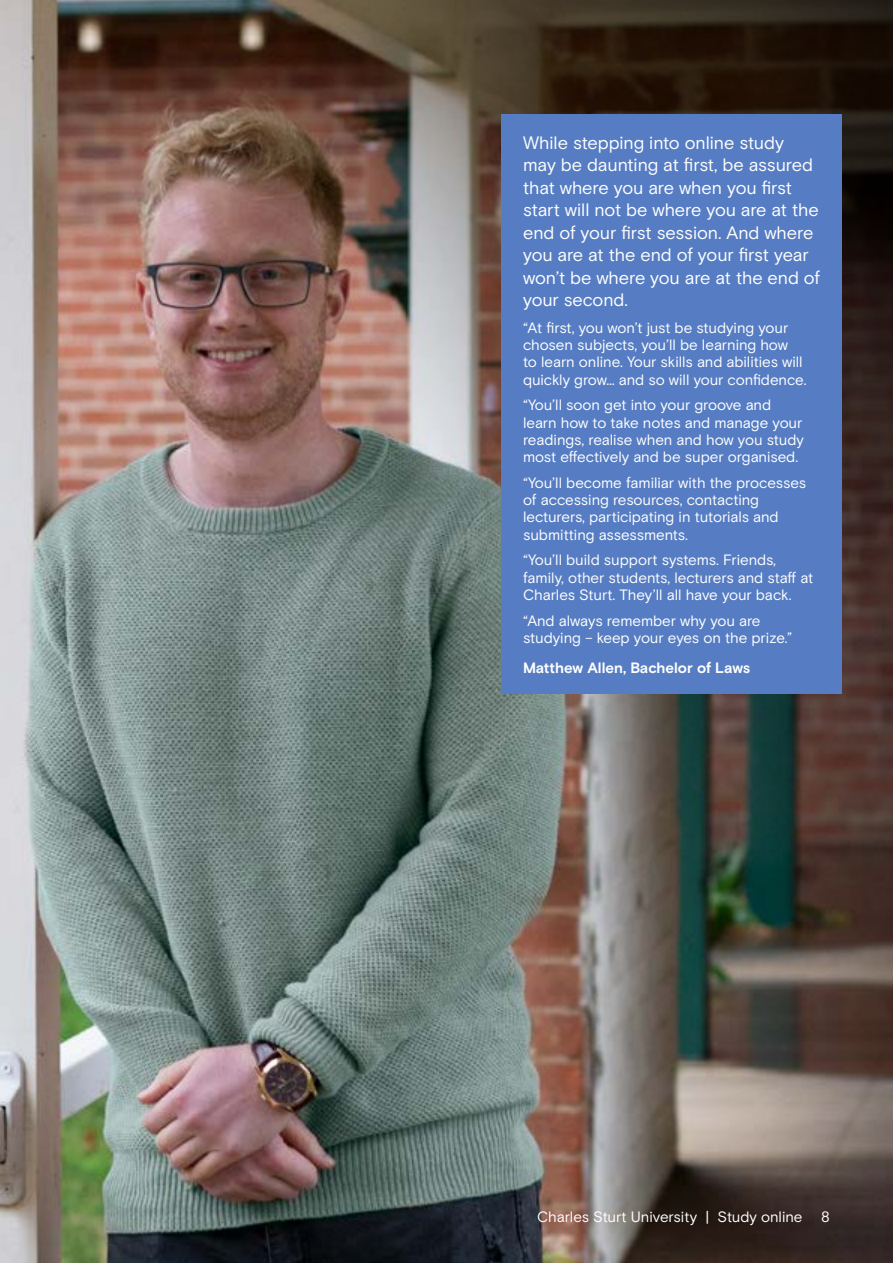
<style>
.page{position:relative;width:893px;height:1263px;background:#fff}
.page>*{position:absolute;margin:0;border:0;box-sizing:border-box;transform-origin:0 0}
.t1{font:18px/22.5px "Basis Grotesque";letter-spacing:-.01em;color:#fff}
.t2{font:15px/17.2px "Basis Grotesque";letter-spacing:-.01em;color:#fff}
.t3{font:700 15px "Basis Grotesque";letter-spacing:-.005em;color:#fff}
</style>
<div class="page">
<img style="left:0;top:0;width:893px;height:1263px">
<div style="left:502px;top:115px;width:340px;height:579px;background:#567dc3"></div>
<p class="t1" style="left:523px;top:131px;width:299px">While stepping into online study may be daunting at first, be assured that where you are when you first start will not be where you are at the end of your first session. And where you are at the end of your first year won’t be where you are at the end of your second.</p>
<p class="t2" style="left:523px;top:319px;width:285px">“At first, you won’t just be studying your chosen subjects, you’ll be learning how<br>to learn online. Your skills and abilities will quickly grow… and so will your confidence.</p>
<p class="t2" style="left:523px;top:396px;width:282px">“You’ll soon get into your groove and learn how to take notes and manage your readings, realise when and how you study most effectively and be super organised.</p>
<p class="t2" style="left:523px;top:474px;width:285px">“You’ll become familiar with the processes of accessing resources, contacting lecturers, participating in tutorials and submitting assessments.</p>
<p class="t2" style="left:523px;top:551px;width:292px">“You’ll build support systems. Friends, family, other students, lecturers and staff at<br>Charles Sturt. They’ll all have your back.</p>
<p class="t2" style="left:523px;top:612px;width:270px">“And always remember why you are studying – keep your eyes on the prize.”</p>
<p class="t3" style="left:523px;top:659px;width:229px">Matthew Allen, Bachelor of Laws</p>
<p class="t2" style="left:537px;top:1208px;width:294px">Charles Sturt University | Study online 8</p>
</div>
